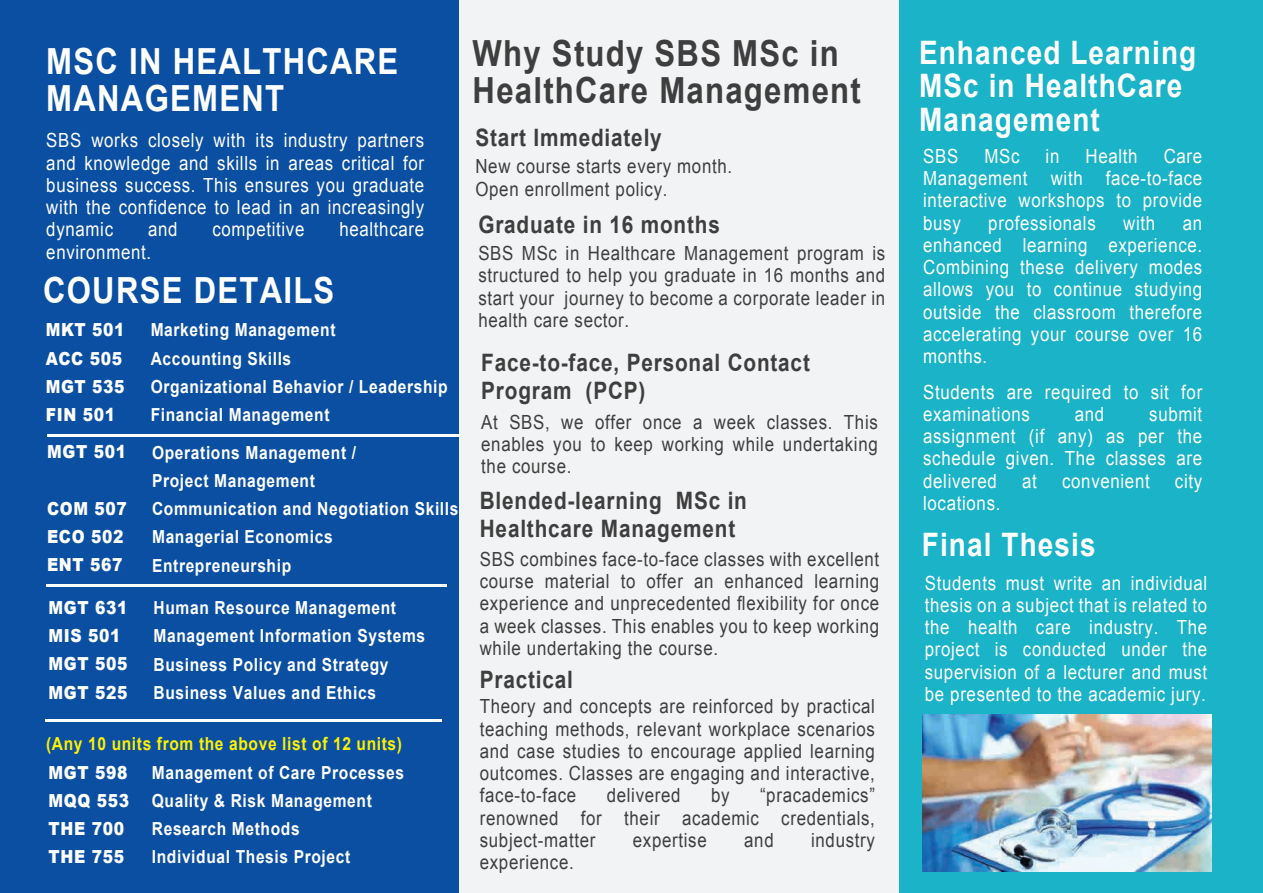
<style>
.page{position:relative;width:1263px;height:893px;background:#f2f3f4}
.page>*{position:absolute;margin:0;border:0;box-sizing:border-box;transform-origin:0 0}
.t1{font:700 36px/37.2px "Arial";letter-spacing:.04em;color:#fff;scale:.87 1}
.t2{font:700 36px/37.2px "Arial";letter-spacing:.04em;color:#3e3e3f;scale:.87 1}
.t3{font:700 32.25px/33.5px "Arial";letter-spacing:.04em;color:#fff;scale:.87 1}
.t4{font:700 24px/28.2px "Arial";letter-spacing:.04em;color:#3e3e3f;scale:.87 1}
.t5{font:19.5px/22.2px "Arial";letter-spacing:.04em;color:#fff;text-align:justify;scale:.87 1}
.t6{font:19.5px/22.2px "Arial";letter-spacing:.04em;color:#3e3e3f;text-align:justify;scale:.87 1}
.t7{font:700 18px/28.2px "Arial";letter-spacing:.04em;color:#fff;scale:.87 1}
.t8{font:900 18px/28.2px "Arial";letter-spacing:.04em;color:#fff;scale:.87 1}
.t9{font:700 18px "Arial";letter-spacing:.04em;color:#fff101;scale:.87 1}
</style>
<div class="page">
<div style="left:0;top:0;width:458px;height:893px;background:#0a4fa2"></div>
<div style="left:900px;top:0;width:363px;height:893px;background:#1ab3c7"></div>
<hr style="left:47px;top:434px;width:412px;height:3px;background:#fff">
<hr style="left:46px;top:584px;width:400px;height:3px;background:#fff">
<hr style="left:46px;top:719px;width:396px;height:3px;background:#fff">
<img style="left:923px;top:715px;width:288px;height:157px">
<h1 class="t1" style="left:46px;top:44px;width:406px">MSC IN HEALTHCARE<br>MANAGEMENT</h1>
<p class="t5" style="left:46px;top:130px;width:436px">SBS works closely with its industry partners and knowledge and skills in areas critical for business success. This ensures you graduate with the confidence to lead in an increasingly dynamic</p>
<p class="t5" style="left:148px;top:219px;width:35px">and</p>
<p class="t5" style="left:212px;top:219px;width:107px">competitive</p>
<p class="t5" style="left:339px;top:219px;width:99px">healthcare</p>
<p class="t5" style="left:46px;top:241px;width:122px">environment.</p>
<h1 class="t1" style="left:43px;top:272px;width:336px">COURSE DETAILS</h1>
<p class="t8" style="left:46px;top:315px;width:92px">MKT 501<br>ACC 505<br>MGT 535<br>FIN 501</p>
<p class="t7" style="left:151px;top:316px;width:343px">Marketing Management<br>Accounting Skills<br>Organizational Behavior / Leadership<br>Financial Management</p>
<p class="t8" style="left:47px;top:437px;width:92px">MGT 501</p>
<p class="t8" style="left:47px;top:494px;width:93px">COM 507<br>ECO 502<br>ENT 567</p>
<p class="t8" style="left:49px;top:593px;width:92px">MGT 631<br>MIS 501<br>MGT 505<br>MGT 525</p>
<p class="t7" style="left:152px;top:439px;width:354px">Operations Management /<br>Project Management<br>Communication and Negotiation Skills<br>Managerial Economics<br>Entrepreneurship</p>
<p class="t7" style="left:154px;top:594px;width:314px">Human Resource Management<br>Management Information Systems<br>Business Policy and Strategy<br>Business Values and Ethics</p>
<p class="t9" style="left:46px;top:731px;width:411px">(Any 10 units from the above list of 12 units)</p>
<p class="t8" style="left:49px;top:757px;width:94px">MGT 598<br>MQQ 553<br>THE 700<br>THE 755</p>
<p class="t7" style="left:152px;top:759px;width:291px">Management of Care Processes<br>Quality &amp; Risk Management<br>Research Methods<br>Individual Thesis Project</p>
<h1 class="t2" style="left:473px;top:36px;width:448px">Why Study SBS MSc in<br>HealthCare Management</h1>
<p class="t4" style="left:475px;top:124px;width:216px">Start Immediately</p>
<p class="t6" style="left:475px;top:156px;width:297px">New course starts every month.<br>Open enrollment policy.</p>
<p class="t4" style="left:478px;top:211px;width:279px">Graduate in 16 months</p>
<p class="t6" style="left:478px;top:242px;width:469px">SBS MSc in Healthcare Management program is structured to help you graduate in 16 months and start your journey to become a corporate leader in health care sector.</p>
<p class="t4" style="left:481px;top:349px;width:379px">Face-to-face, Personal Contact<br>Program (PCP)</p>
<p class="t6" style="left:481px;top:411px;width:457px">At SBS, we offer once a week classes. This enables you to keep working while undertaking the course.</p>
<p class="t4" style="left:480px;top:487px;width:309px">Blended-learning MSc in<br>Healthcare Management</p>
<p class="t6" style="left:480px;top:548px;width:461px">SBS combines face-to-face classes with excellent course material to offer an enhanced learning experience and unprecedented flexibility for once a week classes. This enables you to keep working while undertaking the course.</p>
<p class="t4" style="left:480px;top:666px;width:109px">Practical</p>
<p class="t6" style="left:480px;top:696px;width:456px">Theory and concepts are reinforced by practical teaching methods, relevant workplace scenarios and case studies to encourage applied learning outcomes. Classes are engaging and interactive, face-to-face</p>
<p class="t6" style="left:480px;top:785px;width:456px;text-indent:280px">“pracademics” renowned for their academic credentials, subject-matter</p>
<p class="t6" style="left:607px;top:785px;width:86px">delivered</p>
<p class="t6" style="left:711px;top:785px;width:23px">by</p>
<p class="t6" style="left:633px;top:829px;width:86px">expertise</p>
<p class="t6" style="left:744px;top:829px;width:35px">and</p>
<p class="t6" style="left:811px;top:829px;width:75px">industry</p>
<p class="t6" style="left:480px;top:851px;width:109px">experience.</p>
<h2 class="t3" style="left:919px;top:37px;width:320px">Enhanced Learning<br>MSc in HealthCare<br>Management</h2>
<p class="t5" style="left:923px;top:145px;width:42px">SBS</p>
<p class="t5" style="left:984px;top:145px;width:42px">MSc</p>
<p class="t5" style="left:1045px;top:145px;width:17px">in</p>
<p class="t5" style="left:1085px;top:145px;width:61px">Health</p>
<p class="t5" style="left:923px;top:145px;width:322px;text-indent:241px">Care Management with face-to-face interactive workshops to provide busy</p>
<p class="t5" style="left:988px;top:212px;width:125px">professionals</p>
<p class="t5" style="left:1123px;top:212px;width:38px">with</p>
<p class="t5" style="left:923px;top:212px;width:322px;text-indent:260px">an enhanced learning experience.<br>Combining these delivery modes allows you to continue studying outside the classroom therefore accelerating your course over 16 months.</p>
<p class="t5" style="left:923px;top:381px;width:322px">Students are required to sit for examinations</p>
<p class="t5" style="left:923px;top:403px;width:322px;text-indent:226px">submit assignment (if any) as per the schedule given. The classes are delivered</p>
<p class="t5" style="left:1075px;top:403px;width:35px">and</p>
<p class="t5" style="left:1022px;top:470px;width:18px">at</p>
<p class="t5" style="left:1062px;top:470px;width:102px">convenient</p>
<p class="t5" style="left:1175px;top:470px;width:33px">city</p>
<p class="t5" style="left:923px;top:492px;width:90px">locations.</p>
<h2 class="t3" style="left:922px;top:529px;width:201px">Final Thesis</h2>
<p class="t5" style="left:925px;top:572px;width:326px">Students must write an individual thesis on a subject that is related to the health care industry. The project is conducted under the supervision of a lecturer and must be presented to the academic jury.</p>
</div>
